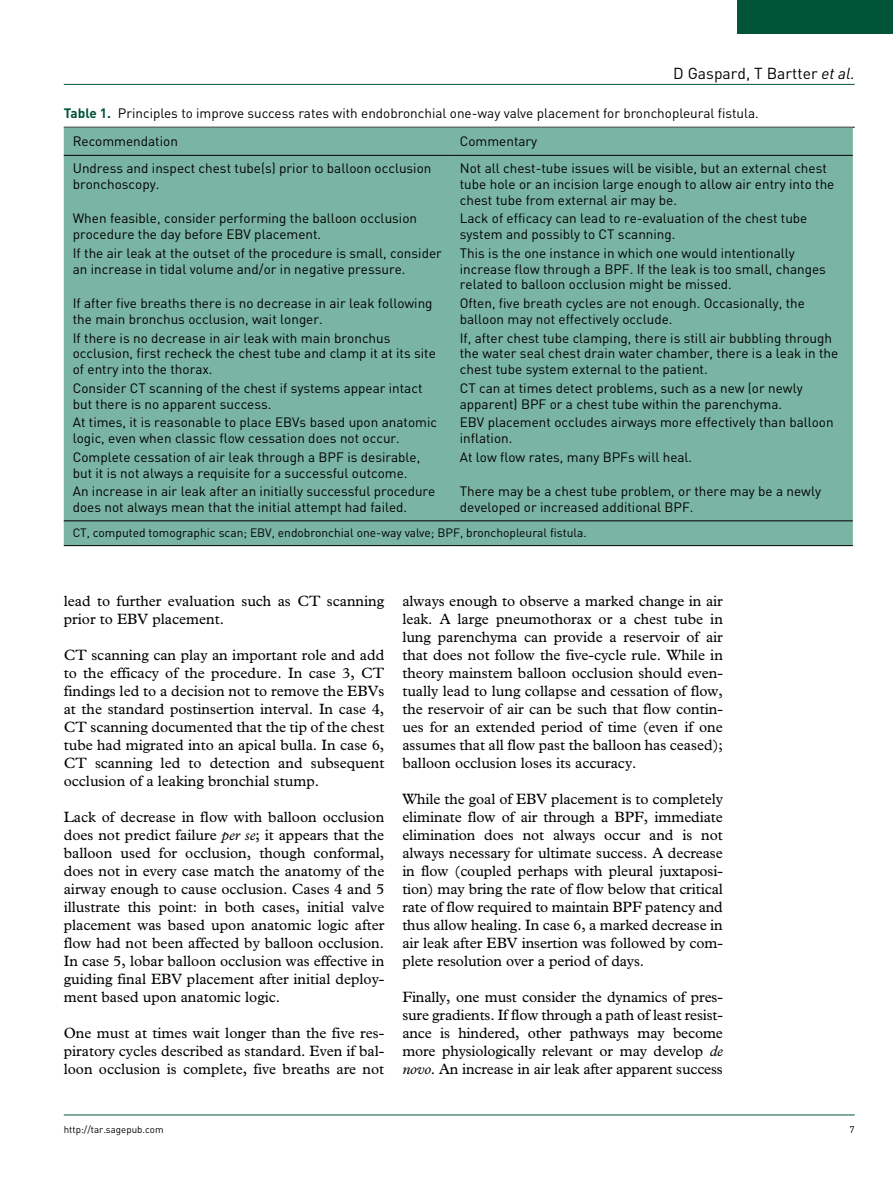
<style>
.page{position:relative;width:893px;height:1191px;background:#fff}
.page>*{position:absolute;margin:0;border:0;box-sizing:border-box;transform-origin:0 0}
.t1{font:15.75px "DIN";color:#000}
.t2{font:15px/18px "Plantin Std";color:#000;text-align:justify}
.t3{font:13.5px/15.8px "DIN";color:#000}
.t4{font:12px "DIN";color:#000}
.t5{font:9.75px "DIN";color:#000}
.s1{font-style:italic}
.s2{font-weight:700;color:#005437}
</style>
<div class="page">
<hr style="left:64px;top:84px;width:791px;height:1px;background:#005437">
<hr style="left:64px;top:1114px;width:791px;height:1px;background:#005437">
<div style="left:738px;top:0;width:155px;height:34px;background:#005437"></div>
<hr style="left:64px;top:127px;width:791px;height:1px;background:#000">
<div style="left:64px;top:128px;width:789px;height:417px;background:#7ab4a3"></div>
<hr style="left:64px;top:155px;width:387px;height:1px;background:#000">
<hr style="left:451px;top:155px;width:402px;height:1px;background:#000">
<hr style="left:64px;top:520px;width:387px;height:1px;background:#000">
<hr style="left:451px;top:520px;width:402px;height:1px;background:#000">
<hr style="left:64px;top:545px;width:387px;height:1px;background:#000">
<hr style="left:451px;top:545px;width:402px;height:1px;background:#000">
<p class="t1" style="left:673px;top:63px;width:183px">D Gaspard, T Bartter <span class="s1">et al.</span></p>
<p class="t3" style="left:73px;top:98px;width:688px;line-height:28.5px;text-indent:-9px"><span class="s2">Table 1.</span> Principles to improve success rates with endobronchial one-way valve placement for bronchopleural fistula.<br>Recommendation</p>
<p class="t3" style="left:460px;top:133px;width:79px">Commentary</p>
<p class="t3" style="left:73px;top:160px;width:360px">Undress and inspect chest tube(s) prior to balloon occlusion bronchoscopy.</p>
<p class="t3" style="left:460px;top:160px;width:376px">Not all chest-tube issues will be visible, but an external chest tube hole or an incision large enough to allow air entry into the chest tube from external air may be.</p>
<p class="t3" style="left:73px;top:210px;width:346px">When feasible, consider performing the balloon occlusion procedure the day before EBV placement.</p>
<p class="t3" style="left:460px;top:210px;width:349px">Lack of efficacy can lead to re-evaluation of the chest tube system and possibly to CT scanning.</p>
<p class="t3" style="left:73px;top:245px;width:371px">If the air leak at the outset of the procedure is small, consider an increase in tidal volume and/or in negative pressure.</p>
<p class="t3" style="left:460px;top:245px;width:368px">This is the one instance in which one would intentionally increase flow through a BPF. If the leak is too small, changes related to balloon occlusion might be missed.</p>
<p class="t3" style="left:73px;top:295px;width:361px">If after five breaths there is no decrease in air leak following the main bronchus occlusion, wait longer.</p>
<p class="t3" style="left:460px;top:295px;width:347px">Often, five breath cycles are not enough. Occasionally, the balloon may not effectively occlude.</p>
<p class="t3" style="left:73px;top:329px;width:365px">If there is no decrease in air leak with main bronchus occlusion, first recheck the chest tube and clamp it at its site of entry into the thorax.</p>
<p class="t3" style="left:460px;top:329px;width:380px">If, after chest tube clamping, there is still air bubbling through the water seal chest drain water chamber, there is a leak in the chest tube system external to the patient.</p>
<p class="t3" style="left:73px;top:380px;width:351px">Consider CT scanning of the chest if systems appear intact but there is no apparent success.</p>
<p class="t3" style="left:460px;top:380px;width:344px">CT can at times detect problems, such as a new (or newly apparent) BPF or a chest tube within the parenchyma.</p>
<p class="t3" style="left:73px;top:414px;width:366px">At times, it is reasonable to place EBVs based upon anatomic logic, even when classic flow cessation does not occur.</p>
<p class="t3" style="left:460px;top:414px;width:375px">EBV placement occludes airways more effectively than balloon inflation.</p>
<p class="t3" style="left:73px;top:449px;width:349px">Complete cessation of air leak through a BPF is desirable, but it is not always a requisite for a successful outcome.</p>
<p class="t3" style="left:460px;top:449px;width:234px">At low flow rates, many BPFs will heal.</p>
<p class="t3" style="left:73px;top:483px;width:364px">An increase in air leak after an initially successful procedure does not always mean that the initial attempt had failed.</p>
<p class="t3" style="left:460px;top:483px;width:363px">There may be a chest tube problem, or there may be a newly developed or increased additional BPF.</p>
<p class="t4" style="left:73px;top:525px;width:515px">CT, computed tomographic scan; EBV, endobronchial one-way valve; BPF, bronchopleural fistula.</p>
<p class="t2" style="left:64px;top:592px;width:322px">lead to further evaluation such as CT scanning prior to EBV placement.</p>
<p class="t2" style="left:64px;top:646px;width:322px">CT scanning can play an important role and add to the efficacy of the procedure. In case 3, CT findings led to a decision not to remove the EBVs at the standard postinsertion interval. In case 4, CT scanning documented that the tip of the chest tube had migrated into an apical bulla. In case 6, CT scanning led to detection and subsequent occlusion of a leaking bronchial stump.</p>
<p class="t2" style="left:64px;top:808px;width:322px">Lack of decrease in flow with balloon occlusion does not predict failure <span class="s1">per se</span>; it appears that the balloon used for occlusion, though conformal, does not in every case match the anatomy of the airway enough to cause occlusion. Cases 4 and 5 illustrate this point: in both cases, initial valve placement was based upon anatomic logic after flow had not been affected by balloon occlusion.<br>In case 5, lobar balloon occlusion was effective in guiding final EBV placement after initial deploy&shy;ment based upon anatomic logic.</p>
<p class="t2" style="left:64px;top:1024px;width:322px">One must at times wait longer than the five res&shy;piratory cycles described as standard. Even if bal&shy;loon occlusion is complete, five breaths are not</p>
<p class="t2" style="left:402px;top:592px;width:322px">always enough to observe a marked change in air leak. A large pneumothorax or a chest tube in lung parenchyma can provide a reservoir of air that does not follow the five-cycle rule. While in theory mainstem balloon occlusion should even&shy;tually lead to lung collapse and cessation of flow, the reservoir of air can be such that flow contin&shy;ues for an extended period of time (even if one assumes that all flow past the balloon has ceased); balloon occlusion loses its accuracy.</p>
<p class="t2" style="left:402px;top:790px;width:322px">While the goal of EBV placement is to completely eliminate flow of air through a BPF, immediate elimination does not always occur and is not always necessary for ultimate success. A decrease in flow (coupled perhaps with pleural juxtaposi&shy;tion) may bring the rate of flow below that critical rate of flow required to maintain BPF patency and thus allow healing. In case 6, a marked decrease in air leak after EBV insertion was followed by com&shy;plete resolution over a period of days.</p>
<p class="t2" style="left:402px;top:988px;width:322px">Finally, one must consider the dynamics of pres&shy;sure gradients. If flow through a path of least resist&shy;ance is hindered, other pathways may become more physiologically relevant or may develop <span class="s1">de novo</span>. An increase in air leak after apparent success</p>
<p class="t5" style="left:64px;top:1123px;width:101px">http://tar.sagepub.com</p>
<p class="t5" style="left:850px;top:1123px;width:7px">7</p>
</div>
